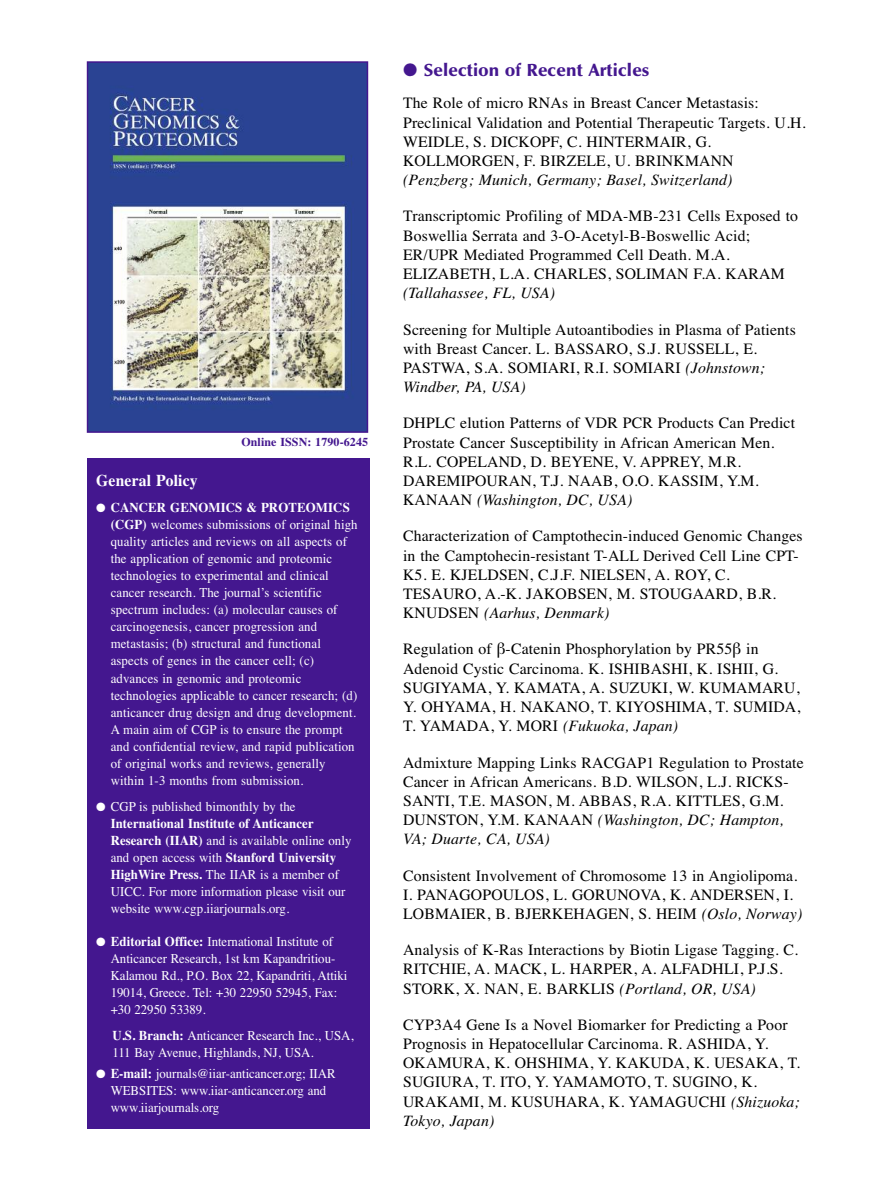
<style>
.page{position:relative;width:893px;height:1191px;background:#fff}
.page>*{position:absolute;margin:0;border:0;box-sizing:border-box;transform-origin:0 0}
.t1{font:18px "UB Optima Bold";letter-spacing:.01em;color:#44178f}
.t2{font:700 16.5px "Times";letter-spacing:.01em;color:#fff;scale:.95 1}
.t3{font:15.75px/19.2px "Times";letter-spacing:.01em;color:#000}
.t4{font:italic 15.75px "Times";letter-spacing:.01em;color:#000}
.t5{font:13.5px/17.1px "Times";letter-spacing:.01em;color:#fff;scale:.95 1}
.t6{font:700 12px "Times";letter-spacing:.01em;color:#44178f}
.s1{font-weight:700}
.s2{font-style:italic}
</style>
<div class="page">
<div style="left:87px;top:458px;width:283px;height:671px;background:#44178f"></div>
<img style="left:90px;top:64px;width:275px;height:366px">
<div style="left:87px;top:61px;width:281px;height:372px;border:2px solid #44178f"></div>
<p class="t6" style="left:241px;top:434px;width:128px">Online ISSN: 1790-6245</p>
<p class="t2" style="left:96px;top:470px;width:108px">General Policy</p>
<p class="t5" style="left:111px;top:498px;width:261px;text-indent:-14px">● <span class="s1">CANCER GENOMICS &amp; PROTEOMICS (CGP)</span> welcomes submissions of original high quality articles and reviews on all aspects of the application of genomic and proteomic technologies to experimental and clinical cancer research. The journal’s scientific spectrum includes: (a) molecular causes of carcinogenesis, cancer progression and metastasis; (b) structural and functional aspects of genes in the cancer cell; (c) advances in genomic and proteomic technologies applicable to cancer research; (d) anticancer drug design and drug development.<br>A main aim of CGP is to ensure the prompt and confidential review, and rapid publication of original works and reviews, generally within 1-3 months from submission.</p>
<p class="t5" style="left:111px;top:797px;width:255px;text-indent:-14px">● CGP is published bimonthly by the <span class="s1">International Institute of Anticancer Research (IIAR)</span> and is available online only and open access with <span class="s1">Stanford University HighWire Press.</span> The IIAR is a member of UICC. For more information please visit our website www.cgp.iiarjournals.org.</p>
<p class="t5" style="left:111px;top:932px;width:251px;text-indent:-14px">● <span class="s1">Editorial Office:</span> International Institute of Anticancer Research, 1st km Kapandritiou-Kalamou Rd., P.O. Box 22, Kapandriti, Attiki 19014, Greece. Tel: +30 22950 52945, Fax: +30 22950 53389.</p>
<p class="t5" style="left:112px;top:1026px;width:255px"><span class="s1">U.S. Branch:</span> Anticancer Research Inc., USA,<br>111 Bay Avenue, Highlands, NJ, USA.</p>
<p class="t5" style="left:111px;top:1065px;width:238px;text-indent:-14px">● <span class="s1">E-mail:</span> journals@iiar-anticancer.org; IIAR<br>WEBSITES: www.iiar-anticancer.org and www.iiarjournals.org</p>
<p class="t1" style="left:403px;top:60px;width:248px">● Selection of Recent Articles</p>
<p class="t3" style="left:403px;top:93px;width:404px">The Role of micro RNAs in Breast Cancer Metastasis:<br>Preclinical Validation and Potential Therapeutic Targets. U.H.<br>WEIDLE, S. DICKOPF, C. HINTERMAIR, G.<br>KOLLMORGEN, F. BIRZELE, U. BRINKMANN</p>
<p class="t4" style="left:403px;top:171px;width:331px">(Penzberg; Munich, Germany; Basel, Switzerland)</p>
<p class="t3" style="left:403px;top:206px;width:396px">Transcriptomic Profiling of MDA-MB-231 Cells Exposed to Boswellia Serrata and 3-O-Acetyl-Β-Boswellic Acid; ER/UPR Mediated Programmed Cell Death. M.A.<br>ELIZABETH, L.A. CHARLES, SOLIMAN F.A. KARAM</p>
<p class="t4" style="left:403px;top:284px;width:153px">(Tallahassee, FL, USA)</p>
<p class="t3" style="left:403px;top:319px;width:394px">Screening for Multiple Autoantibodies in Plasma of Patients with Breast Cancer. L. BASSARO, S.J. RUSSELL, E.<br>PASTWA, S.A. SOMIARI, R.I. SOMIARI <span class="s2">(Johnstown; Windber, PA, USA)</span></p>
<p class="t3" style="left:403px;top:413px;width:393px">DHPLC elution Patterns of VDR PCR Products Can Predict Prostate Cancer Susceptibility in African American Men.<br>R.L. COPELAND, D. BEYENE, V. APPREY, M.R.<br>DAREMIPOURAN, T.J. NAAB, O.O. KASSIM, Y.M.<br>KANAAN <span class="s2">(Washington, DC, USA)</span></p>
<p class="t3" style="left:403px;top:526px;width:401px">Characterization of Camptothecin-induced Genomic Changes in the Camptohecin-resistant T-ALL Derived Cell Line CPT-K5. E. KJELDSEN, C.J.F. NIELSEN, A. ROY, C.<br>TESAURO, A.-K. JAKOBSEN, M. STOUGAARD, B.R.<br>KNUDSEN <span class="s2">(Aarhus, Denmark)</span></p>
<p class="t3" style="left:403px;top:639px;width:399px">Regulation of β-Catenin Phosphorylation by PR55β in Adenoid Cystic Carcinoma. K. ISHIBASHI, K. ISHII, G.<br>SUGIYAMA, Y. KAMATA, A. SUZUKI, W. KUMAMARU, Y. OHYAMA, H. NAKANO, T. KIYOSHIMA, T. SUMIDA, T. YAMADA, Y. MORI <span class="s2">(Fukuoka, Japan)</span></p>
<p class="t3" style="left:403px;top:752px;width:402px">Admixture Mapping Links RACGAP1 Regulation to Prostate Cancer in African Americans. B.D. WILSON, L.J. RICKS-SANTI, T.E. MASON, M. ABBAS, R.A. KITTLES, G.M.<br>DUNSTON, Y.M. KANAAN <span class="s2">(Washington, DC; Hampton, VA; Duarte, CA, USA)</span></p>
<p class="t3" style="left:403px;top:865px;width:401px">Consistent Involvement of Chromosome 13 in Angiolipoma.<br>I. PANAGOPOULOS, L. GORUNOVA, K. ANDERSEN, I.<br>LOBMAIER, B. BJERKEHAGEN, S. HEIM <span class="s2">(Oslo, Norway)</span></p>
<p class="t3" style="left:403px;top:940px;width:397px">Analysis of K-Ras Interactions by Biotin Ligase Tagging. C.<br>RITCHIE, A. MACK, L. HARPER, A. ALFADHLI, P.J.S.<br>STORK, X. NAN, E. BARKLIS <span class="s2">(Portland, OR, USA)</span></p>
<p class="t3" style="left:403px;top:1014px;width:399px">CYP3A4 Gene Is a Novel Biomarker for Predicting a Poor Prognosis in Hepatocellular Carcinoma. R. ASHIDA, Y.<br>OKAMURA, K. OHSHIMA, Y. KAKUDA, K. UESAKA, T.<br>SUGIURA, T. ITO, Y. YAMAMOTO, T. SUGINO, K.<br>URAKAMI, M. KUSUHARA, K. YAMAGUCHI <span class="s2">(Shizuoka; Tokyo, Japan)</span></p>
</div>
